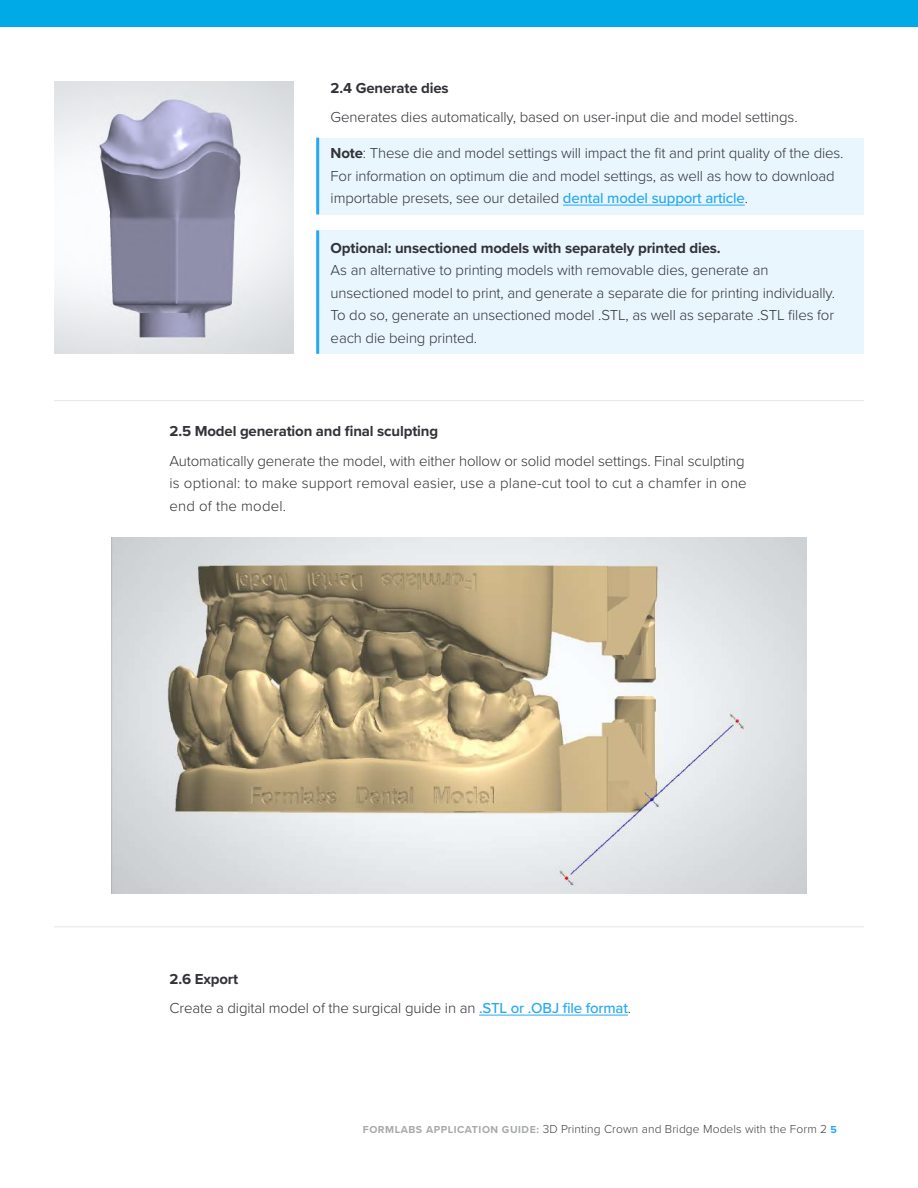
<style>
.page{position:relative;width:918px;height:1188px;background:#fff}
.page>*{position:absolute;margin:0;border:0;box-sizing:border-box;transform-origin:0 0}
.t1{font:300 15px/22.5px "Proxima Nova";letter-spacing:-.01em;color:#323238}
.t2{font:700 15px "Proxima Nova";letter-spacing:-.01em;color:#323238}
.t3{font:300 12px "Proxima Nova";letter-spacing:.01em;color:#414042}
.s1{font-weight:700}
.s2{font-weight:500;color:#26a9f2}
.s3{font-weight:700;font-size:10.5px;color:#a7a9ac}
.s4{font-weight:700;font-size:10.5px;color:#26a9f2}
</style>
<div class="page">
<div style="left:0;top:0;width:918px;height:27px;background:#00aae7"></div>
<div style="left:318px;top:230px;width:546px;height:124px;background:#e9f6fe"></div>
<hr style="left:316px;top:230px;width:3px;height:124px;background:#26a9f2">
<div style="left:318px;top:138px;width:546px;height:76px;background:#e9f6fe"></div>
<hr style="left:316px;top:138px;width:3px;height:76px;background:#26a9f2">
<hr style="left:563px;top:205px;width:182px;height:1px;background:#26a9f2">
<hr style="left:479px;top:1015px;width:149px;height:1px;background:#26a9f2">
<img style="left:54px;top:81px;width:240px;height:273px">
<img style="left:111px;top:537px;width:696px;height:357px">
<hr style="left:54px;top:400px;width:810px;height:1px;background:#e6e7e8">
<hr style="left:54px;top:926px;width:810px;height:1px;background:#e6e7e8">
<p class="t2" style="left:331px;top:77px;width:120px">2.4 Generate dies</p>
<p class="t1" style="left:331px;top:105px;width:468px">Generates dies automatically, based on user-input die and model settings.</p>
<p class="t1" style="left:331px;top:141px;width:514px"><span class="s1">Note</span>: These die and model settings will impact the fit and print quality of the dies.<br>For information on optimum die and model settings, as well as how to download importable presets, see our detailed <span class="s2">dental model support article</span>.</p>
<p class="t2" style="left:331px;top:236px;width:392px">Optional: unsectioned models with separately printed dies.</p>
<p class="t1" style="left:331px;top:258px;width:506px">As an alternative to printing models with removable dies, generate an unsectioned model to print, and generate a separate die for printing individually.<br>To do so, generate an unsectioned model .STL, as well as separate .STL files for each die being printed.</p>
<p class="t2" style="left:170px;top:420px;width:270px">2.5 Model generation and final sculpting</p>
<p class="t1" style="left:170px;top:449px;width:579px">Automatically generate the model, with either hollow or solid model settings. Final sculpting is optional: to make support removal easier, use a plane-cut tool to cut a chamfer in one end of the model.</p>
<p class="t1" style="left:170px;top:963px;width:463px;line-height:29.2px"><span class="s1">2.6 Export<br></span>Create a digital model of the surgical guide in an <span class="s2">.STL or .OBJ file format</span>.</p>
<p class="t3" style="left:363px;top:1121px;width:476px"><span class="s3">FORMLABS APPLICATION GUIDE:</span> 3D Printing Crown and Bridge Models with the Form 2 <span class="s4">5</span></p>
</div>
